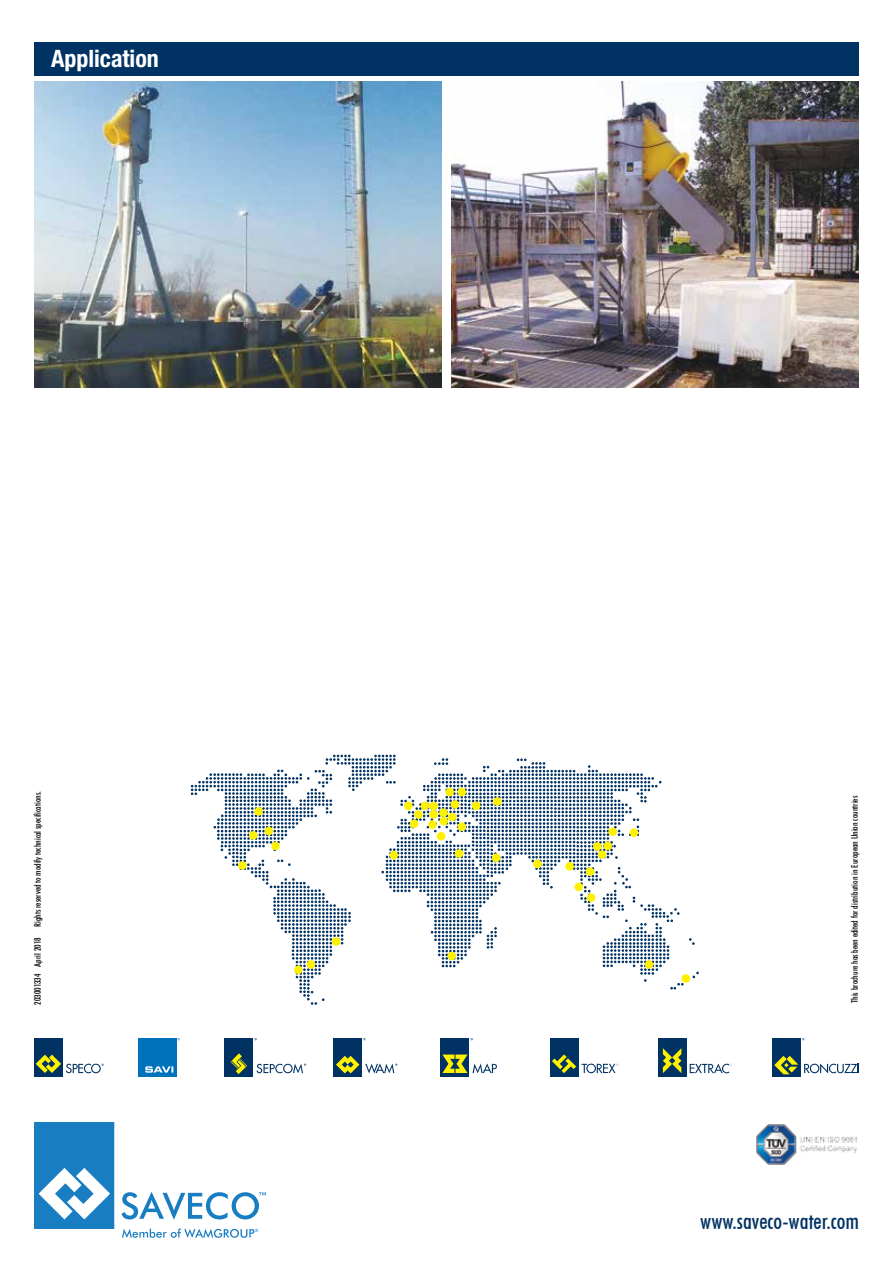
<style>
.page{position:relative;width:893px;height:1263px;background:#fff}
.page>*{position:absolute;margin:0;border:0;box-sizing:border-box;transform-origin:0 0}
.t1{font:700 condensed 24px "Helvetica Neue LT Std";color:#fff}
.t2{font:500 condensed 22.65px "Futura BT";color:#003263}
.t3{font:500 condensed 9px "Futura BT";color:#000}
</style>
<div class="page">
<img style="left:451px;top:82px;width:407px;height:305px">
<img style="left:34px;top:82px;width:408px;height:305px">
<div style="left:34px;top:43px;width:825px;height:33px;background:#003263"></div>
<svg style="left:191px;top:755px;width:508px;height:250px"></svg>
<div style="left:249px;top:831px;width:9px;height:8px;background:#fff200;border-radius:50%"></div>
<div style="left:265px;top:827px;width:8px;height:8px;background:#fff200;border-radius:50%"></div>
<div style="left:271px;top:842px;width:9px;height:8px;background:#fff200;border-radius:50%"></div>
<div style="left:332px;top:937px;width:8px;height:9px;background:#fff200;border-radius:50%"></div>
<div style="left:447px;top:952px;width:9px;height:8px;background:#fff200;border-radius:50%"></div>
<div style="left:645px;top:960px;width:8px;height:9px;background:#fff200;border-radius:50%"></div>
<div style="left:587px;top:893px;width:8px;height:9px;background:#fff200;border-radius:50%"></div>
<div style="left:574px;top:883px;width:9px;height:8px;background:#fff200;border-radius:50%"></div>
<div style="left:586px;top:867px;width:8px;height:9px;background:#fff200;border-radius:50%"></div>
<div style="left:565px;top:862px;width:9px;height:9px;background:#fff200;border-radius:50%"></div>
<svg style="left:533px;top:859px;width:9px;height:9px"></svg>
<div style="left:492px;top:853px;width:8px;height:9px;background:#fff200;border-radius:50%"></div>
<div style="left:455px;top:849px;width:8px;height:9px;background:#fff200;border-radius:50%"></div>
<div style="left:457px;top:822px;width:9px;height:9px;background:#fff200;border-radius:50%"></div>
<div style="left:448px;top:813px;width:9px;height:8px;background:#fff200;border-radius:50%"></div>
<div style="left:439px;top:817px;width:9px;height:8px;background:#fff200;border-radius:50%"></div>
<div style="left:437px;top:832px;width:8px;height:8px;background:#fff200;border-radius:50%"></div>
<div style="left:428px;top:820px;width:9px;height:9px;background:#fff200;border-radius:50%"></div>
<div style="left:410px;top:819px;width:8px;height:9px;background:#fff200;border-radius:50%"></div>
<div style="left:414px;top:810px;width:9px;height:9px;background:#fff200;border-radius:50%"></div>
<div style="left:421px;top:801px;width:8px;height:9px;background:#fff200;border-radius:50%"></div>
<div style="left:429px;top:801px;width:9px;height:9px;background:#fff200;border-radius:50%"></div>
<div style="left:429px;top:810px;width:9px;height:9px;background:#fff200;border-radius:50%"></div>
<div style="left:439px;top:808px;width:9px;height:9px;background:#fff200;border-radius:50%"></div>
<div style="left:451px;top:800px;width:8px;height:9px;background:#fff200;border-radius:50%"></div>
<div style="left:472px;top:801px;width:8px;height:9px;background:#fff200;border-radius:50%"></div>
<div style="left:493px;top:797px;width:9px;height:9px;background:#fff200;border-radius:50%"></div>
<div style="left:445px;top:788px;width:9px;height:8px;background:#fff200;border-radius:50%"></div>
<div style="left:457px;top:788px;width:9px;height:8px;background:#fff200;border-radius:50%"></div>
<div style="left:404px;top:801px;width:9px;height:9px;background:#fff200;border-radius:50%"></div>
<div style="left:603px;top:842px;width:9px;height:8px;background:#fff200;border-radius:50%"></div>
<div style="left:608px;top:827px;width:9px;height:9px;background:#fff200;border-radius:50%"></div>
<div style="left:630px;top:828px;width:8px;height:9px;background:#fff200;border-radius:50%"></div>
<div style="left:598px;top:850px;width:8px;height:9px;background:#fff200;border-radius:50%"></div>
<div style="left:593px;top:842px;width:9px;height:9px;background:#fff200;border-radius:50%"></div>
<div style="left:682px;top:974px;width:8px;height:9px;background:#fff200;border-radius:50%"></div>
<div style="left:389px;top:851px;width:9px;height:8px;background:#fff200;border-radius:50%"></div>
<div style="left:307px;top:960px;width:8px;height:9px;background:#fff200;border-radius:50%"></div>
<div style="left:294px;top:965px;width:9px;height:9px;background:#fff200;border-radius:50%"></div>
<div style="left:254px;top:807px;width:9px;height:9px;background:#fff200;border-radius:50%"></div>
<div style="left:238px;top:861px;width:9px;height:9px;background:#fff200;border-radius:50%"></div>
<img style="left:756px;top:1124px;width:101px;height:41px">
<svg style="left:34px;top:1122px;width:80px;height:107px"></svg>
<svg style="left:122px;top:1192px;width:144px;height:28px"></svg>
<svg style="left:122px;top:1228px;width:136px;height:10px"></svg>
<div style="left:333px;top:1038px;width:29px;height:38px;background:#003263"></div>
<svg style="left:336px;top:1056px;width:23px;height:17px"></svg>
<svg style="left:365px;top:1063px;width:32px;height:10px"></svg>
<div style="left:138px;top:1038px;width:38px;height:38px;background:#0072bc"></div>
<svg style="left:145px;top:1066px;width:28px;height:7px"></svg>
<div style="left:34px;top:1038px;width:29px;height:38px;background:#003263"></div>
<svg style="left:36px;top:1055px;width:68px;height:18px"></svg>
<div style="left:772px;top:1038px;width:29px;height:38px;background:#003263"></div>
<svg style="left:774px;top:1056px;width:24px;height:18px"></svg>
<svg style="left:804px;top:1063px;width:55px;height:10px"></svg>
<div style="left:550px;top:1038px;width:28px;height:38px;background:#003263"></div>
<svg style="left:552px;top:1054px;width:66px;height:19px"></svg>
<div style="left:225px;top:1038px;width:28px;height:38px;background:#003263"></div>
<svg style="left:231px;top:1053px;width:16px;height:21px"></svg>
<svg style="left:257px;top:1063px;width:49px;height:10px"></svg>
<div style="left:441px;top:1038px;width:28px;height:38px;background:#003263"></div>
<svg style="left:442px;top:1054px;width:55px;height:19px"></svg>
<div style="left:658px;top:1038px;width:28px;height:38px;background:#003263"></div>
<svg style="left:663px;top:1048px;width:18px;height:25px"></svg>
<svg style="left:690px;top:1063px;width:42px;height:10px"></svg>
<h1 class="t1" style="left:51px;top:44px;width:109px">Application</h1>
<p class="t3" style="left:32px;top:1005px;width:215px;rotate:-90deg">203001334 April 2018 Rights reserved to modify technical specifications.</p>
<p class="t3" style="left:849px;top:1003px;width:209px;rotate:-90deg">This brochure has been edited for distribution in European Union countries</p>
<h2 class="t2" style="left:700px;top:1207px;width:160px">www.saveco-water.com</h2>
</div>
